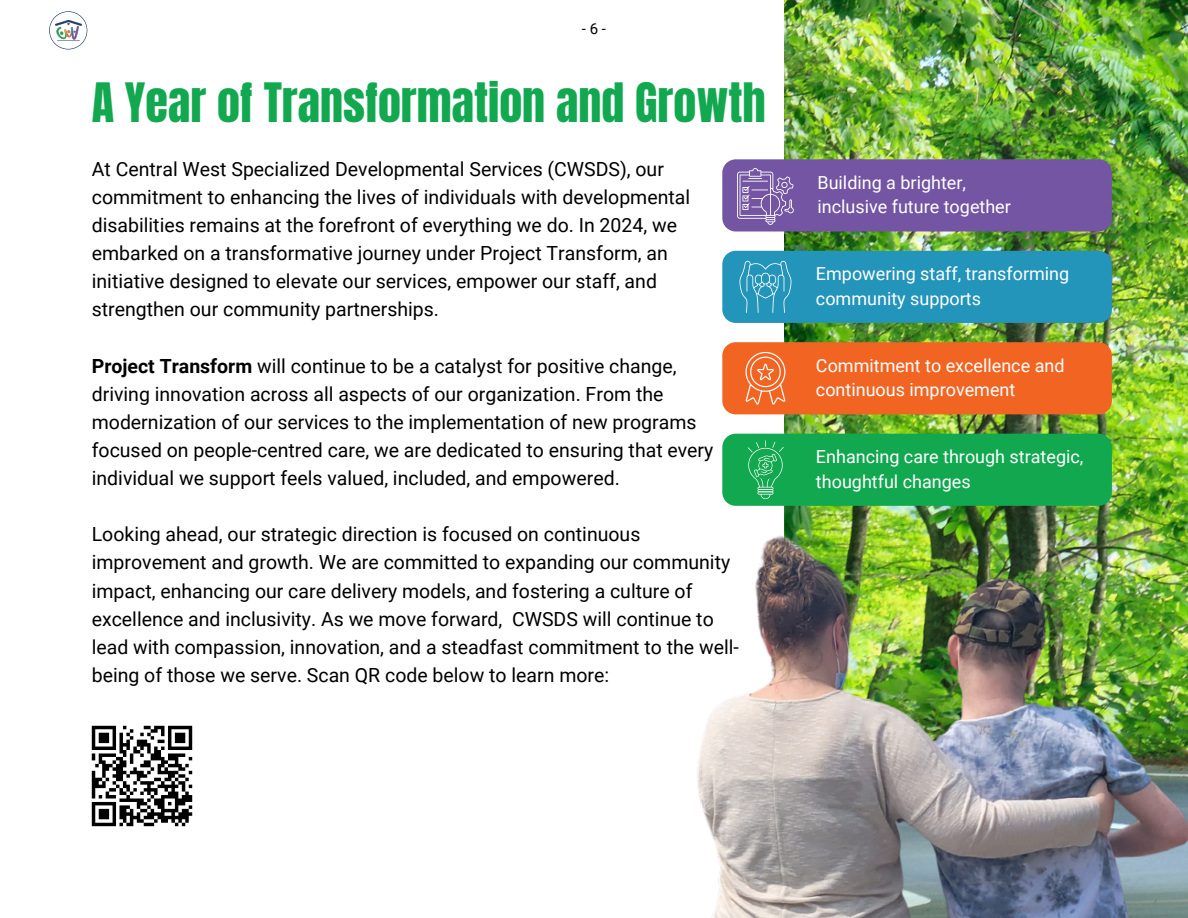
<style>
.page{position:relative;width:1188px;height:918px;background:#fff}
.page>*{position:absolute;margin:0;border:0;box-sizing:border-box;transform-origin:0 0}
.t1{font:46.2px "Anton";color:#11a84f}
.t2{font:19.5px/28.2px "Roboto";color:#000}
.t3{font:18px/24.8px "Roboto";color:#fff}
.t4{font:15px "Roboto";color:#000}
.s1{font-weight:700}
</style>
<div class="page">
<img style="left:785px;top:0;width:403px;height:476px">
<img style="left:697px;top:476px;width:491px;height:442px">
<svg style="left:92px;top:726px;width:100px;height:100px"></svg>
<svg style="left:722px;top:159px;width:390px;height:73px;background:#775aa4"></svg>
<div style="left:722px;top:251px;width:390px;height:72px;background:#2394ba"></div>
<div style="left:722px;top:342px;width:390px;height:72px;background:#f26422"></div>
<div style="left:722px;top:434px;width:390px;height:72px;background:#11a84f"></div>
<div style="left:49px;top:11px;width:38px;height:39px;border:1px solid #223b75;border-radius:50%"></div>
<img style="left:55px;top:20px;width:26px;height:21px">
<h2 class="t4" style="left:582px;top:20px;width:26px">-6-</h2>
<p class="t1" style="left:92px;top:69px;width:676px">A Year of Transformation and Growth</p>
<p class="t2" style="left:92px;top:155px;width:600px">At Central West Specialized Developmental Services (CWSDS), our commitment to enhancing the lives of individuals with developmental disabilities remains at the forefront of everything we do. In 2024, we embarked on a transformative journey under Project Transform, an initiative designed to elevate our services, empower our staff, and strengthen our community partnerships.</p>
<h1 class="t2" style="left:92px;top:352px;width:623px"><span class="s1">Project Transform</span> will continue to be a catalyst for positive change, driving innovation across all aspects of our organization. From the modernization of our services to the implementation of new programs focused on people-centred care, we are dedicated to ensuring that every individual we support feels valued, included, and empowered.</h1>
<h2 class="t2" style="left:92px;top:520px;width:649px">Looking ahead, our strategic direction is focused on continuous improvement and growth. We are committed to expanding our community impact, enhancing our care delivery models, and fostering a culture of excellence and inclusivity. As we move forward, CWSDS will continue to lead with compassion, innovation, and a steadfast commitment to the well&shy;being of those we serve. Scan QR code below to learn more:</h2>
<h2 class="t3" style="left:818px;top:170px;width:195px">Building a brighter, inclusive future together</h2>
<h2 class="t3" style="left:816px;top:262px;width:255px">Empowering staff, transforming community supports</h2>
<p class="t3" style="left:816px;top:353px;width:250px">Commitment to excellence and continuous improvement</p>
<h2 class="t3" style="left:816px;top:444px;width:269px">Enhancing care through strategic, thoughtful changes</h2>
</div>
